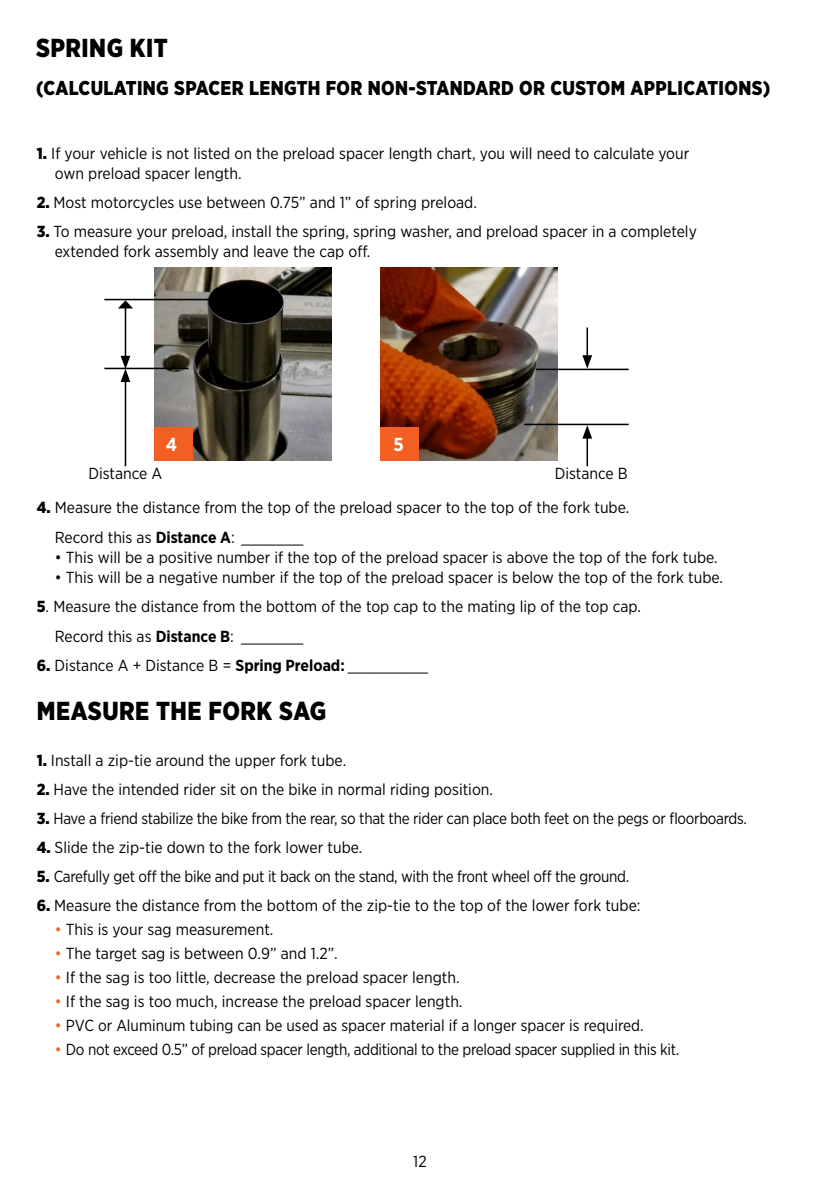
<style>
.page{position:relative;width:840px;height:1191px;background:#fff}
.page>*{position:absolute;margin:0;border:0;box-sizing:border-box;transform-origin:0 0}
.t1{font:900 26px "Gotham Narrow";letter-spacing:.02em;color:#000;scale:.95 1}
.t2{font:900 20px "Gotham Narrow";letter-spacing:.02em;color:#000;scale:.95 1}
.t3{font:700 18.8px "Gotham Narrow";color:#fff}
.t4{font:16px/20px "Gotham Narrow";color:#000}
.t5{font:16px "Gotham Narrow";letter-spacing:-.02em;color:#000}
.s1{font-weight:900}
.s2{font-weight:700}
.s3{color:#f15f22}
</style>
<div class="page">
<img style="left:380px;top:267px;width:177px;height:194px">
<img style="left:154px;top:267px;width:177px;height:194px">
<hr style="left:535px;top:368px;width:93px;height:2px;background:#000">
<hr style="left:524px;top:424px;width:104px;height:1px;background:#000">
<hr style="left:586px;top:435px;width:1px;height:31px;background:#000">
<svg style="left:582px;top:425px;width:9px;height:13px"></svg>
<hr style="left:586px;top:327px;width:1px;height:31px;background:#000">
<svg style="left:582px;top:355px;width:9px;height:13px"></svg>
<hr style="left:104px;top:299px;width:105px;height:1px;background:#000">
<hr style="left:104px;top:368px;width:84px;height:1px;background:#000">
<hr style="left:125px;top:379px;width:1px;height:87px;background:#000">
<hr style="left:125px;top:307px;width:1px;height:52px;background:#000">
<svg style="left:120px;top:356px;width:10px;height:26px"></svg>
<svg style="left:118px;top:300px;width:15px;height:8px"></svg>
<div style="left:380px;top:427px;width:39px;height:34px;background:#f15f22"></div>
<div style="left:154px;top:427px;width:39px;height:34px;background:#f15f22"></div>
<h1 class="t1" style="left:36px;top:30px;width:140px">SPRING KIT</h1>
<p class="t2" style="left:36px;top:74px;width:774px">(CALCULATING SPACER LENGTH FOR NON-STANDARD OR CUSTOM APPLICATIONS)</p>
<p class="t4" style="left:55px;top:143px;width:635px;text-indent:-18px"><span class="s1">1.</span> If your vehicle is not listed on the preload spacer length chart, you will need to calculate your own preload spacer length.</p>
<p class="t4" style="left:37px;top:192px;width:441px"><span class="s1">2.</span> Most motorcycles use between 0.75” and 1” of spring preload.</p>
<p class="t4" style="left:55px;top:221px;width:643px;text-indent:-18px"><span class="s1">3.</span> To measure your preload, install the spring, spring washer, and preload spacer in a completely extended fork assembly and leave the cap off.</p>
<p class="t3" style="left:166px;top:433px;width:13px">4</p>
<p class="t3" style="left:393px;top:433px;width:12px">5</p>
<p class="t4" style="left:88px;top:463px;width:75px">Distance A</p>
<p class="t4" style="left:554px;top:463px;width:74px">Distance B</p>
<p class="t4" style="left:55px;top:491px;width:575px;line-height:30px;text-indent:-18px"><span class="s1">4.</span> Measure the distance from the top of the preload spacer to the top of the fork tube.<br>Record this as <span class="s2">Distance A</span>: _______</p>
<p class="t4" style="left:55px;top:546px;width:664px">• This will be a positive number if the top of the preload spacer is above the top of the fork tube.</p>
<p class="t4" style="left:55px;top:566px;width:669px">• This will be a negative number if the top of the preload spacer is below the top of the fork tube.</p>
<p class="t4" style="left:55px;top:590px;width:587px;line-height:30px;text-indent:-18px"><span class="s1">5</span>. Measure the distance from the bottom of the top cap to the mating lip of the top cap.<br>Record this as <span class="s2">Distance B</span>: _______</p>
<p class="t4" style="left:37px;top:654px;width:392px"><span class="s1">6.</span> Distance A + Distance B = <span class="s2">Spring Preload:</span> _________</p>
<h1 class="t1" style="left:37px;top:694px;width:306px">MEASURE THE FORK SAG</h1>
<p class="t4" style="left:37px;top:750px;width:311px"><span class="s1">1.</span> Install a zip-tie around the upper fork tube.</p>
<p class="t4" style="left:37px;top:779px;width:457px"><span class="s1">2.</span> Have the intended rider sit on the bike in normal riding position.</p>
<p class="t5" style="left:37px;top:808px;width:711px"><span class="s1">3.</span> Have a friend stabilize the bike from the rear, so that the rider can place both feet on the pegs or floorboards.</p>
<p class="t4" style="left:37px;top:837px;width:327px"><span class="s1">4.</span> Slide the zip-tie down to the fork lower tube.</p>
<p class="t5" style="left:37px;top:866px;width:593px"><span class="s1">5.</span> Carefully get off the bike and put it back on the stand, with the front wheel off the ground.</p>
<p class="t4" style="left:37px;top:895px;width:605px"><span class="s1">6.</span> Measure the distance from the bottom of the zip-tie to the top of the lower fork tube:</p>
<p class="t4" style="left:55px;top:919px;width:220px"><span class="s3">•</span> This is your sag measurement.</p>
<p class="t4" style="left:55px;top:943px;width:284px"><span class="s3">•</span> The target sag is between 0.9” and 1.2”.</p>
<p class="t4" style="left:55px;top:967px;width:406px"><span class="s3">•</span> If the sag is too little, decrease the preload spacer length.</p>
<p class="t4" style="left:55px;top:991px;width:409px"><span class="s3">•</span> If the sag is too much, increase the preload spacer length.</p>
<p class="t4" style="left:55px;top:1015px;width:590px"><span class="s3">•</span> PVC or Aluminum tubing can be used as spacer material if a longer spacer is required.</p>
<p class="t5" style="left:55px;top:1039px;width:625px"><span class="s3">•</span> Do not exceed 0.5” of preload spacer length, additional to the preload spacer supplied in this kit.</p>
<p class="t4" style="left:413px;top:1151px;width:15px">12</p>
</div>
